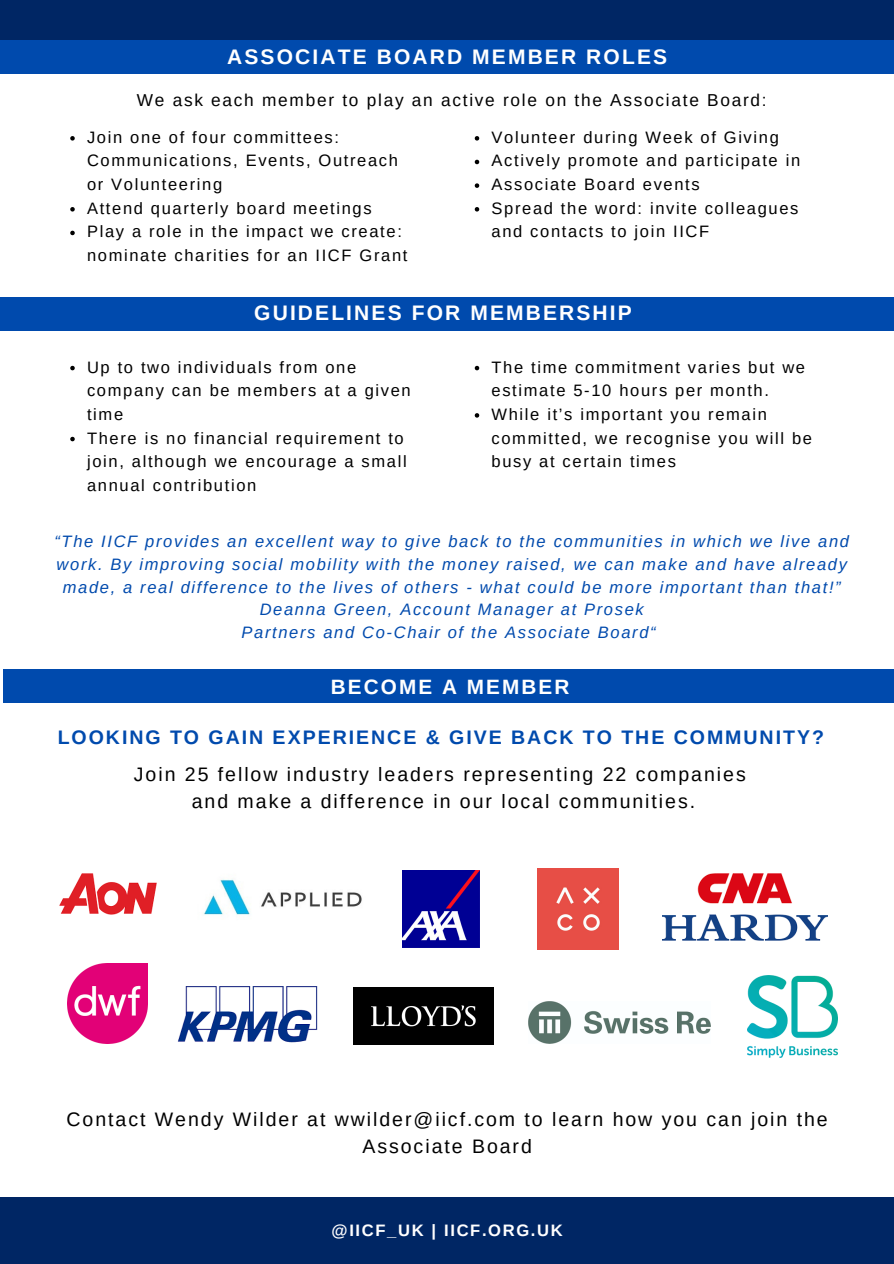
<style>
.page{position:relative;width:894px;height:1264px;background:#fff}
.page>*{position:absolute;margin:0;border:0;box-sizing:border-box;transform-origin:0 0}
.t1{font:700 21px "Arimo";letter-spacing:.1em;color:#fff}
.t2{font:700 20.7px "Arimo";letter-spacing:.1em;color:#fff}
.t3{font:19.5px/27px "Arimo";letter-spacing:.1em;color:#000;text-align:center}
.t4{font:700 19.5px "Arimo";letter-spacing:.1em;color:#004aad}
.t5{font:17.25px "Arimo";letter-spacing:.1em;color:#000}
.t6{font:16.5px/23.7px "Arimo";letter-spacing:.1em;color:#000}
.t7{font:italic 16.5px/22.5px "Arimo";letter-spacing:.1em;color:#004aad}
.t8{font:700 16.5px "Arimo";letter-spacing:.1em;color:#fff}
</style>
<div class="page">
<div style="left:0;top:0;width:893px;height:40px;background:#002664"></div>
<div style="left:0;top:297px;width:516px;height:33px;background:#004aad"></div>
<div style="left:0;top:1197px;width:893px;height:66px;background:#002664"></div>
<div style="left:374px;top:297px;width:519px;height:33px;background:#004aad"></div>
<div style="left:3px;top:670px;width:521px;height:32px;background:#004aad"></div>
<div style="left:382px;top:670px;width:511px;height:32px;background:#004aad"></div>
<div style="left:0;top:41px;width:514px;height:32px;background:#004aad"></div>
<div style="left:372px;top:41px;width:521px;height:32px;background:#004aad"></div>
<img style="left:59px;top:873px;width:98px;height:42px">
<img style="left:528px;top:1001px;width:182px;height:42px">
<img style="left:353px;top:987px;width:140px;height:57px">
<img style="left:747px;top:975px;width:90px;height:83px">
<img style="left:67px;top:963px;width:80px;height:80px">
<img style="left:537px;top:868px;width:81px;height:81px">
<img style="left:177px;top:986px;width:141px;height:57px">
<img style="left:402px;top:870px;width:77px;height:77px">
<img style="left:662px;top:873px;width:165px;height:68px">
<img style="left:203px;top:879px;width:159px;height:36px">
<svg style="left:70px;top:136px;width:5px;height:5px"></svg>
<svg style="left:70px;top:207px;width:5px;height:4px"></svg>
<svg style="left:70px;top:231px;width:5px;height:4px"></svg>
<svg style="left:474px;top:136px;width:5px;height:5px"></svg>
<svg style="left:474px;top:160px;width:5px;height:4px"></svg>
<svg style="left:474px;top:183px;width:5px;height:5px"></svg>
<svg style="left:474px;top:207px;width:5px;height:4px"></svg>
<svg style="left:70px;top:366px;width:5px;height:4px"></svg>
<svg style="left:70px;top:437px;width:5px;height:4px"></svg>
<svg style="left:474px;top:366px;width:5px;height:4px"></svg>
<svg style="left:474px;top:413px;width:5px;height:4px"></svg>
<p class="t1" style="left:227px;top:45px;width:441px">ASSOCIATE BOARD MEMBER ROLES</p>
<p class="t5" style="left:137px;top:90px;width:631px">We ask each member to play an active role on the Associate Board:</p>
<p class="t6" style="left:87px;top:125px;width:312px">Join one of four committees:<br>Communications, Events, Outreach or Volunteering</p>
<p class="t6" style="left:87px;top:196px;width:286px">Attend quarterly board meetings</p>
<p class="t6" style="left:87px;top:220px;width:322px">Play a role in the impact we create: nominate charities for an IICF Grant</p>
<p class="t6" style="left:491px;top:125px;width:289px">Volunteer during Week of Giving</p>
<p class="t6" style="left:491px;top:149px;width:310px">Actively promote and participate in</p>
<p class="t6" style="left:491px;top:172px;width:210px">Associate Board events</p>
<p class="t6" style="left:491px;top:196px;width:308px">Spread the word: invite colleagues and contacts to join IICF</p>
<p class="t1" style="left:254px;top:301px;width:379px">GUIDELINES FOR MEMBERSHIP</p>
<p class="t6" style="left:87px;top:355px;width:325px">Up to two individuals from one company can be members at a given time</p>
<p class="t6" style="left:87px;top:426px;width:321px">There is no financial requirement to join, although we encourage a small annual contribution</p>
<p class="t6" style="left:491px;top:355px;width:315px">The time commitment varies but we estimate 5-10 hours per month.</p>
<p class="t6" style="left:491px;top:402px;width:322px">While it’s important you remain committed, we recognise you will be busy at certain times</p>
<p class="t7" style="left:54px;top:530px;width:795px">“The IICF provides an excellent way to give back to the communities in which we live and work. By improving social mobility with the money raised, we can make and have already</p>
<p class="t7" style="left:63px;top:575px;width:779px">made, a real difference to the lives of others - what could be more important than that!”</p>
<p class="t7" style="left:259px;top:598px;width:385px">Deanna Green, Account Manager at Prosek</p>
<p class="t7" style="left:241px;top:620px;width:415px">Partners and Co-Chair of the Associate Board“</p>
<p class="t2" style="left:331px;top:675px;width:240px">BECOME A MEMBER</p>
<p class="t4" style="left:58px;top:726px;width:767px">LOOKING TO GAIN EXPERIENCE &amp; GIVE BACK TO THE COMMUNITY?</p>
<p class="t3" style="left:134px;top:760px;width:613px">Join 25 fellow industry leaders representing 22 companies</p>
<p class="t3" style="left:192px;top:787px;width:504px">and make a difference in our local communities.</p>
<p class="t3" style="left:67px;top:1105px;width:762px">Contact Wendy Wilder at wwilder@iicf.com to learn how you can join the<br>Associate Board</p>
<p class="t8" style="left:331px;top:1220px;width:233px">@IICF_UK | IICF.ORG.UK</p>
</div>
